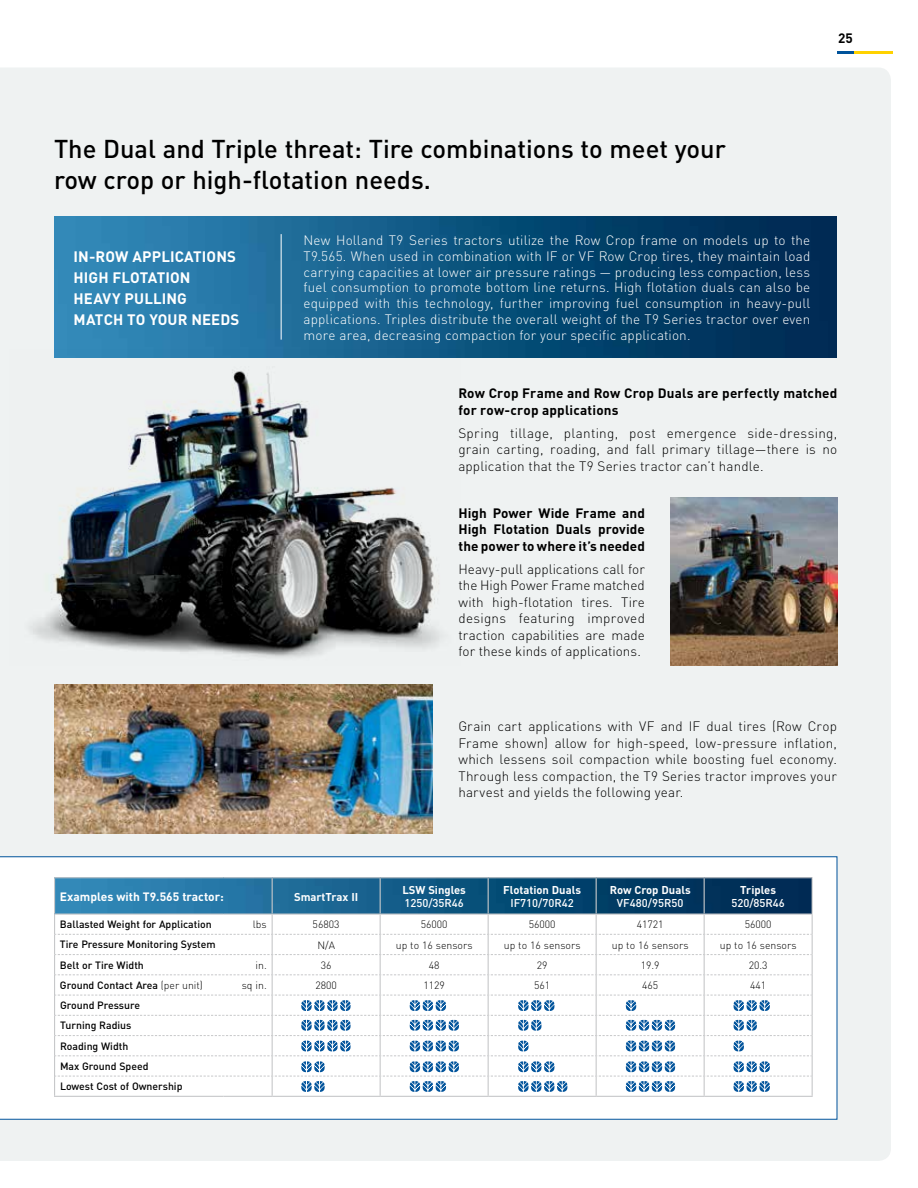
<style>
.page{position:relative;width:918px;height:1188px;background:#fff}
.page>*{position:absolute;margin:0;border:0;box-sizing:border-box;transform-origin:0 0}
.t1{font:500 25.5px/31.5px "DIN";color:#000}
.t2{font:700 15px/21px "DIN";letter-spacing:.005em;color:#fff}
.t3{font:300 13.5px/16.5px "DIN";letter-spacing:.01em;color:#000;text-align:justify}
.t4{font:300 13.5px/15.8px "DIN";letter-spacing:.01em;color:#fff;text-align:justify}
.t5{font:700 13.5px/16.5px "DIN";letter-spacing:.01em;color:#000;text-align:justify}
.t6{font:700 12px "DIN";color:#fff}
.t7{font:700 11.25px "DIN";color:#fff}
.t8{font:500 11.25px "DIN";color:#fff}
.t9{font:500 10.5px/20.2px "DIN";color:#000}
.t10{font:300 10.5px "DIN";color:#000}
.s1{font-weight:300}
</style>
<div class="page">
<svg style="left:837px;top:52px;width:55px;height:2px"></svg>
<div style="left:0;top:68px;width:891px;height:1093px;background:#eff2f2"></div>
<img style="left:54px;top:216px;width:783px;height:142px">
<hr style="left:281px;top:234px;width:1px;height:106px;background:#fff">
<img style="left:9px;top:350px;width:452px;height:315px">
<svg style="left:0;top:856px;width:837px;height:264px"></svg>
<img style="left:55px;top:878px;width:756px;height:36px">
<hr style="left:54px;top:877px;width:169px;height:1px;background:#c7c8ca">
<hr style="left:54px;top:878px;width:1px;height:36px;background:#c7c8ca">
<hr style="left:223px;top:877px;width:49px;height:1px;background:#c7c8ca">
<hr style="left:272px;top:877px;width:108px;height:1px;background:#c7c8ca">
<hr style="left:380px;top:877px;width:108px;height:1px;background:#c7c8ca">
<hr style="left:380px;top:878px;width:1px;height:36px;background:#c7c8ca">
<hr style="left:488px;top:877px;width:108px;height:1px;background:#c7c8ca">
<hr style="left:488px;top:878px;width:1px;height:36px;background:#c7c8ca">
<hr style="left:596px;top:877px;width:108px;height:1px;background:#c7c8ca">
<hr style="left:596px;top:878px;width:1px;height:36px;background:#c7c8ca">
<hr style="left:704px;top:877px;width:109px;height:1px;background:#c7c8ca">
<hr style="left:704px;top:878px;width:1px;height:36px;background:#c7c8ca">
<hr style="left:812px;top:878px;width:1px;height:36px;background:#c7c8ca">
<hr style="left:54px;top:914px;width:169px;height:1px;background:#c7c8ca">
<hr style="left:223px;top:914px;width:49px;height:1px;background:#c7c8ca">
<hr style="left:272px;top:914px;width:108px;height:1px;background:#c7c8ca">
<hr style="left:380px;top:914px;width:108px;height:1px;background:#c7c8ca">
<hr style="left:488px;top:914px;width:108px;height:1px;background:#c7c8ca">
<hr style="left:596px;top:914px;width:108px;height:1px;background:#c7c8ca">
<hr style="left:704px;top:914px;width:109px;height:1px;background:#c7c8ca">
<hr style="left:54px;top:1096px;width:169px;height:1px;background:#c7c8ca">
<hr style="left:223px;top:1096px;width:49px;height:1px;background:#c7c8ca">
<hr style="left:272px;top:1096px;width:108px;height:1px;background:#c7c8ca">
<hr style="left:380px;top:1096px;width:108px;height:1px;background:#c7c8ca">
<hr style="left:488px;top:1096px;width:108px;height:1px;background:#c7c8ca">
<hr style="left:596px;top:1096px;width:108px;height:1px;background:#c7c8ca">
<hr style="left:704px;top:1096px;width:109px;height:1px;background:#c7c8ca">
<hr style="left:272px;top:878px;width:1px;height:36px;background:#c7c8ca">
<svg style="left:54px;top:915px;width:759px;height:181px"></svg>
<img style="left:54px;top:685px;width:379px;height:148px">
<img style="left:671px;top:498px;width:166px;height:167px">
<p class="t5" style="left:838px;top:29px;width:16px">25</p>
<h1 class="t1" style="left:54px;top:132px;width:673px">The Dual and Triple threat: Tire combinations to meet your row crop or high-flotation needs.</h1>
<p class="t2" style="left:74px;top:245px;width:167px">IN-ROW APPLICATIONS<br>HIGH FLOTATION<br>HEAVY PULLING<br>MATCH TO YOUR NEEDS</p>
<p class="t4" style="left:304px;top:232px;width:508px">New Holland T9 Series tractors utilize the Row Crop frame on models up to the T9.565. When used in combination with IF or VF Row Crop tires, they maintain load carrying capacities at lower air pressure ratings — producing less compaction, less fuel consumption to promote bottom line returns. High flotation duals can also be equipped with this technology, further improving fuel consumption in heavy-pull applications. Triples distribute the overall weight of the T9 Series tractor over even more area, decreasing compaction for your specific application.</p>
<p class="t5" style="left:458px;top:384px;width:381px">Row Crop Frame and Row Crop Duals are perfectly matched for row-crop applications</p>
<p class="t3" style="left:458px;top:424px;width:381px">Spring tillage, planting, post emergence side-dressing, grain carting, roading, and fall primary tillage—there is no application that the T9 Series tractor can’t handle.</p>
<p class="t5" style="left:459px;top:504px;width:188px">High Power Wide Frame and High Flotation Duals provide the power to where it’s needed</p>
<p class="t3" style="left:459px;top:560px;width:188px">Heavy-pull applications call for the High Power Frame matched with high-flotation tires. Tire designs featuring improved traction capabilities are made for these kinds of applications.</p>
<p class="t6" style="left:60px;top:889px;width:165px">Examples with T9.565 tractor:</p>
<p class="t7" style="left:294px;top:889px;width:66px">SmartTrax II</p>
<p class="t3" style="left:458px;top:718px;width:380px">Grain cart applications with VF and IF dual tires (Row Crop Frame shown) allow for high-speed, low-pressure inflation, which lessens soil compaction while boosting fuel economy.<br>Through less compaction, the T9 Series tractor improves your harvest and yields the following year.</p>
<p class="t7" style="left:402px;top:882px;width:65px">LSW Singles</p>
<p class="t8" style="left:404px;top:896px;width:61px">1250/35R46</p>
<p class="t7" style="left:503px;top:882px;width:79px">Flotation Duals</p>
<p class="t8" style="left:510px;top:896px;width:65px">IF710/70R42</p>
<p class="t7" style="left:610px;top:882px;width:82px">Row Crop Duals</p>
<p class="t8" style="left:617px;top:896px;width:68px">VF480/95R50</p>
<p class="t7" style="left:740px;top:882px;width:37px">Triples</p>
<p class="t8" style="left:731px;top:896px;width:55px">520/85R46</p>
<p class="t9" style="left:60px;top:914px;width:153px">Ballasted Weight for Application</p>
<p class="t10" style="left:253px;top:918px;width:15px">lbs</p>
<p class="t10" style="left:313px;top:918px;width:28px">56803</p>
<p class="t10" style="left:421px;top:918px;width:28px">56000</p>
<p class="t10" style="left:529px;top:918px;width:28px">56000</p>
<p class="t10" style="left:637px;top:918px;width:28px">41721</p>
<p class="t10" style="left:745px;top:918px;width:28px">56000</p>
<p class="t9" style="left:60px;top:934px;width:157px">Tire Pressure Monitoring System</p>
<p class="t10" style="left:317px;top:938px;width:19px">N/A</p>
<p class="t10" style="left:396px;top:938px;width:78px">up to 16 sensors</p>
<p class="t10" style="left:504px;top:938px;width:78px">up to 16 sensors</p>
<p class="t10" style="left:612px;top:938px;width:78px">up to 16 sensors</p>
<p class="t10" style="left:720px;top:938px;width:78px">up to 16 sensors</p>
<p class="t9" style="left:60px;top:954px;width:85px">Belt or Tire Width</p>
<p class="t10" style="left:256px;top:958px;width:13px">in.</p>
<p class="t10" style="left:321px;top:959px;width:12px">36</p>
<p class="t10" style="left:429px;top:959px;width:12px">48</p>
<p class="t10" style="left:537px;top:959px;width:12px">29</p>
<p class="t10" style="left:641px;top:959px;width:20px">19.9</p>
<p class="t10" style="left:749px;top:959px;width:20px">20.3</p>
<p class="t9" style="left:60px;top:975px;width:144px">Ground Contact Area <span class="s1">(per unit)</span></p>
<p class="t10" style="left:242px;top:978px;width:27px">sq in.</p>
<p class="t10" style="left:315px;top:979px;width:23px">2800</p>
<p class="t10" style="left:423px;top:979px;width:23px">1129</p>
<p class="t10" style="left:534px;top:979px;width:18px">561</p>
<p class="t10" style="left:642px;top:979px;width:18px">465</p>
<p class="t10" style="left:750px;top:979px;width:18px">441</p>
<p class="t9" style="left:60px;top:995px;width:124px">Ground Pressure<br>Turning Radius<br>Roading Width<br>Max Ground Speed<br>Lowest Cost of Ownership</p>
</div>
